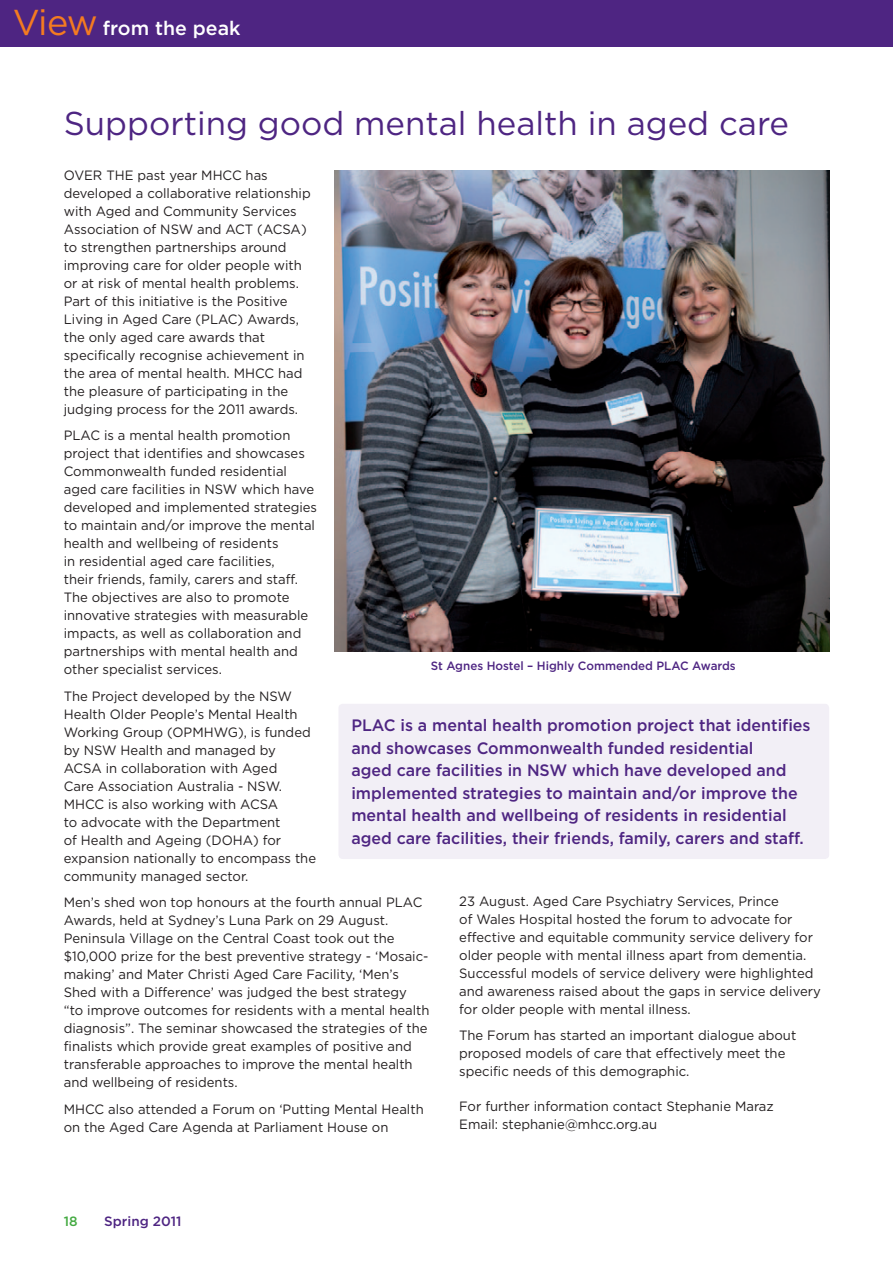
<style>
.page{position:relative;width:893px;height:1263px;background:#fff}
.page>*{position:absolute;margin:0;border:0;box-sizing:border-box;transform-origin:0 0}
.t1{font:33px "Gotham";color:#4e2582}
.t2{font:500 19.5px "Gotham";color:#fff}
.t3{font:500 16.5px/22.5px "Gotham";color:#4e2582}
.t4{font:13.5px/18px "Gotham";color:#231f20}
.t5{font:500 13.5px "Gotham";color:#4e2582}
.t6{font:500 13.5px "Gotham";color:#44aa42}
.t7{font:500 12px "Gotham";color:#4e2582}
.s1{font-weight:400;font-size:36px;color:#f47b21}
</style>
<div class="page">
<div style="left:0;top:0;width:893px;height:47px;background:#4e2582"></div>
<img style="left:334px;top:170px;width:495px;height:482px">
<div style="left:338px;top:704px;width:491px;height:155px;background:#f2eff6;border-radius:4px"></div>
<h2 class="t2" style="left:13px;top:17px;width:229px"><span class="s1">View</span> from the peak</h2>
<h1 class="t1" style="left:64px;top:105px;width:727px">Supporting good mental health in aged care</h1>
<p class="t4" style="left:64px;top:166px;width:248px">OVER THE past year MH CC has developed a collaborative relationship with Aged and Community Services Association of NSW and ACT (ACSA) to strengthen partnerships around improving care for older people with or at risk of mental health problems.<br>Part of this initiative is the Positive Living in Aged Care (PLAC) Awards, the only aged care awards that specifically recognise achievement in the area of mental health. MH CC had the pleasure of participating in the judging process for the 2011 awards.</p>
<p class="t4" style="left:64px;top:426px;width:255px">PLAC is a mental health promotion project that identifies and showcases Commonwealth funded residential aged care facilities in NSW which have developed and implemented strategies to maintain and/or improve the mental health and wellbeing of residents<br>in residential aged care facilities,<br>their friends, family, carers and staff.<br>The objectives are also to promote innovative strategies with measurable impacts, as well as collaboration and partnerships with mental health and other specialist services.</p>
<p class="t4" style="left:64px;top:687px;width:235px">The Project developed by the NSW<br>Health Older People’s Mental Health<br>Working Group (OPMH</p>
<p class="t7" style="left:431px;top:659px;width:306px">St Agnes Hostel – Highly Commended PLAC Awards</p>
<p class="t3" style="left:351px;top:714px;width:461px">PLAC is a mental health promotion project that identifies and showcases Commonwealth funded residential<br>aged care facilities in NSW which have developed and implemented strategies to maintain and/or improve the mental health and wellbeing of residents in residential aged care facilities, their friends, family, carers and staff.</p>
<p class="t4" style="left:64px;top:723px;width:248px;text-indent:150px">WG), is funded by NSW Health and managed by<br>ACSA in collaboration with Aged<br>Care Association Australia - NSW.<br>MH CC is also working with ACSA<br>to advocate with the Department<br>of Health and Ageing (DOHA</p>
<p class="t4" style="left:64px;top:831px;width:254px;text-indent:189px">) for expansion nationally to encompass the community managed sector.</p>
<p class="t4" style="left:64px;top:893px;width:367px">Men’s shed won top honours at the fourth annual PLAC Awards, held at Sydney’s Luna Park on 29 August.<br>Peninsula Village on the Central Coast took out the $10,000 prize for the best preventive strategy - ‘M osaic&shy;making’ and Mater Christi Aged Care Facility, ‘Men’s Shed with a Difference’ was judged the best strategy “to improve outcomes for residents with a mental health diagnosis”. The seminar showcased the strategies of the finalists which provide great examples of positive and transferable approaches to improve the mental health and wellbeing of residents.</p>
<p class="t4" style="left:64px;top:1100px;width:361px">MH CC also attended a Forum on ‘Putting Mental Health on the Aged Care Agenda at Parliament House on</p>
<p class="t4" style="left:459px;top:892px;width:363px">23 August. Aged Care Psychiatry Services, Prince<br>of Wales H ospital hosted the forum to advocate for effective and equitable community service delivery for older people with mental illness apart from dementia.<br>Successful models of service delivery were highlighted and awareness raised about the gaps in service delivery for older people with mental illness.</p>
<p class="t4" style="left:459px;top:1026px;width:339px">The Forum has started an important dialogue about proposed models of care that effectively meet the specific needs of this demographic.</p>
<p class="t4" style="left:459px;top:1097px;width:316px">For further information contact Stephanie Maraz<br>Email: stephanie@mhcc.org.au</p>
<p class="t6" style="left:64px;top:1213px;width:15px">18</p>
<p class="t5" style="left:104px;top:1213px;width:79px">Spring 2011</p>
</div>
